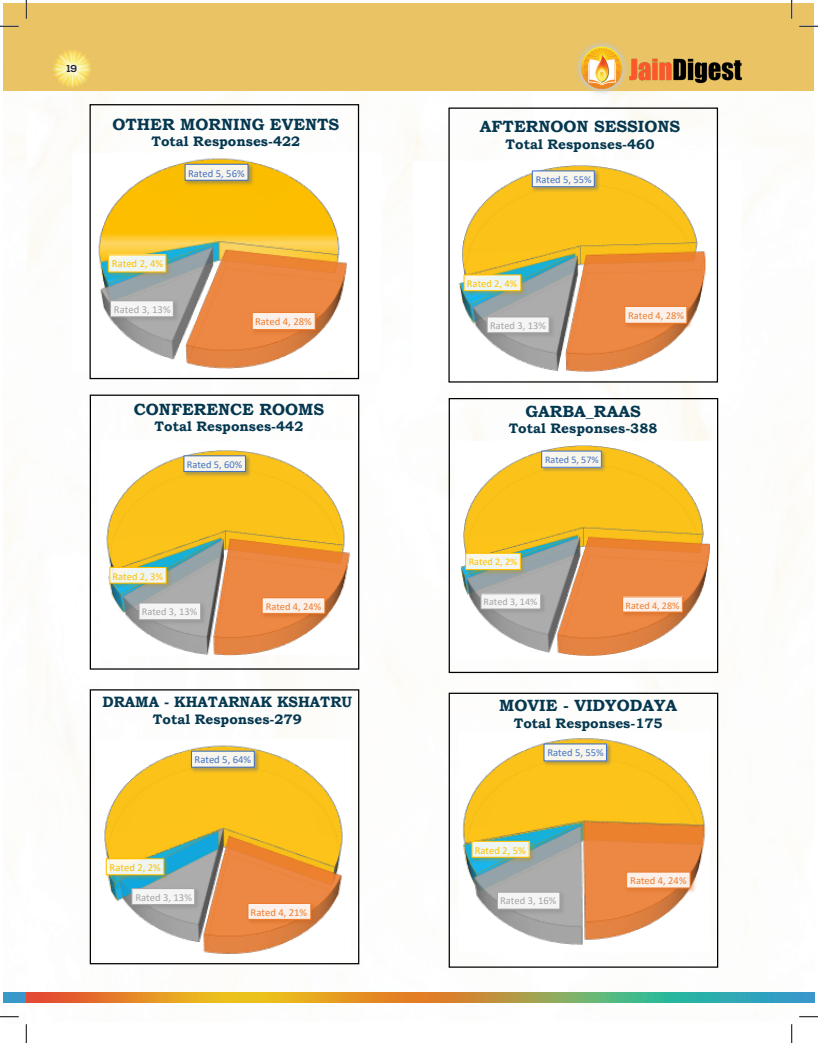
<style>
.page{position:relative;width:818px;height:1043px;background:#fff}
.page>*{position:absolute;margin:0;border:0;box-sizing:border-box;transform-origin:0 0}
.t1{font:700 16.25px "Bookman Old Style";color:#053850}
.t2{font:700 15px "Bookman Old Style";color:#053850;scale:.96 1}
.t3{font:700 13.75px "Bookman Old Style";color:#053850}
.t4{font:10.62px "Calibri";color:#4472c4}
.t5{font:10.62px "Calibri";color:#ed7d31}
.t6{font:10.62px "Calibri";color:#a5a5a5}
.t7{font:10.62px "Calibri";color:#ffc000}
.t8{font:10.5px "Calibri";color:#4472c4}
.t9{font:10.5px "Calibri";color:#ed7d31}
.t10{font:10.5px "Calibri";color:#a5a5a5}
.t11{font:10.5px "Calibri";color:#ffc000}
.t12{font:10.38px "Calibri";color:#4472c4}
.t13{font:10.38px "Calibri";color:#ed7d31}
.t14{font:10.38px "Calibri";color:#a5a5a5}
.t15{font:10.38px "Calibri";color:#ffc000}
.t16{font:10.12px "Calibri";color:#4472c4}
.t17{font:10.12px "Calibri";color:#a5a5a5}
.t18{font:10.12px "Calibri";color:#ed7d31}
.t19{font:10.12px "Calibri";color:#ffc000}
.t20{font:700 10px "Nexa";color:#231f20}
</style>
<div class="page">
<img style="left:26px;top:91px;width:788px;height:946px">
<div style="left:4px;top:4px;width:22px;height:87px;background:#e9c364"></div>
<div style="left:26px;top:4px;width:788px;height:87px;background:#e9c364"></div>
<img style="left:4px;top:992px;width:810px;height:10px">
<img style="left:53px;top:50px;width:38px;height:37px">
<img style="left:575px;top:42px;width:176px;height:55px">
<svg style="left:72px;top:154px;width:309px;height:217px"></svg>
<svg style="left:413px;top:161px;width:328px;height:218px"></svg>
<div style="left:89px;top:104px;width:270px;height:275px;border:1px solid #000"></div>
<div style="left:448px;top:107px;width:270px;height:275px;border:1px solid #000"></div>
<div style="left:90px;top:394px;width:269px;height:275px;border:1px solid #000"></div>
<div style="left:448px;top:398px;width:270px;height:275px;border:1px solid #000"></div>
<svg style="left:99px;top:441px;width:255px;height:214px"></svg>
<svg style="left:454px;top:441px;width:261px;height:217px"></svg>
<div style="left:90px;top:689px;width:269px;height:275px;border:1px solid #000"></div>
<div style="left:448px;top:692px;width:270px;height:275px;border:1px solid #000"></div>
<svg style="left:95px;top:738px;width:255px;height:222px"></svg>
<svg style="left:459px;top:731px;width:250px;height:222px"></svg>
<svg style="left:0;top:25px;width:19px;height:2px"></svg>
<svg style="left:799px;top:25px;width:19px;height:2px"></svg>
<svg style="left:0;top:1016px;width:19px;height:1px"></svg>
<svg style="left:799px;top:1015px;width:19px;height:2px"></svg>
<svg style="left:25px;top:0;width:2px;height:19px"></svg>
<svg style="left:25px;top:1024px;width:2px;height:18px"></svg>
<svg style="left:790px;top:0;width:2px;height:19px"></svg>
<svg style="left:790px;top:1024px;width:2px;height:18px"></svg>
<p class="t20" style="left:67px;top:63px;width:12px">19</p>
<p class="t1" style="left:113px;top:112px;width:228px">OTHER MORNING EVENTS</p>
<p class="t3" style="left:151px;top:132px;width:150px">Total Responses-422</p>
<p class="t4" style="left:188px;top:166px;width:58px">Rated 5, 56%</p>
<p class="t7" style="left:112px;top:256px;width:53px">Rated 2, 4%</p>
<p class="t6" style="left:114px;top:302px;width:58px">Rated 3, 13%</p>
<p class="t5" style="left:255px;top:314px;width:58px">Rated 4, 28%</p>
<p class="t1" style="left:134px;top:397px;width:192px">CONFERENCE ROOMS</p>
<p class="t3" style="left:155px;top:416px;width:150px">Total Responses-442</p>
<p class="t12" style="left:187px;top:457px;width:57px">Rated 5, 60%</p>
<p class="t15" style="left:113px;top:569px;width:52px">Rated 2, 3%</p>
<p class="t14" style="left:142px;top:604px;width:57px">Rated 3, 13%</p>
<p class="t13" style="left:266px;top:599px;width:57px">Rated 4, 24%</p>
<p class="t2" style="left:102px;top:691px;width:262px">DRAMA - KHATARNAK KSHATRU</p>
<p class="t3" style="left:153px;top:709px;width:150px">Total Responses-279</p>
<p class="t4" style="left:194px;top:752px;width:58px">Rated 5, 64%</p>
<p class="t7" style="left:110px;top:860px;width:53px">Rated 2, 2%</p>
<p class="t6" style="left:135px;top:889px;width:58px">Rated 3, 13%</p>
<p class="t5" style="left:250px;top:904px;width:58px">Rated 4, 21%</p>
<p class="t1" style="left:480px;top:115px;width:202px">AFTERNOON SESSIONS</p>
<p class="t3" style="left:505px;top:134px;width:150px">Total Responses-460</p>
<p class="t8" style="left:536px;top:172px;width:57px">Rated 5, 55%</p>
<p class="t11" style="left:467px;top:276px;width:52px">Rated 2, 4%</p>
<p class="t10" style="left:490px;top:318px;width:57px">Rated 3, 13%</p>
<p class="t9" style="left:628px;top:308px;width:57px">Rated 4, 28%</p>
<p class="t1" style="left:525px;top:399px;width:117px">GARBA_RAAS</p>
<p class="t3" style="left:508px;top:418px;width:150px">Total Responses-388</p>
<p class="t16" style="left:545px;top:452px;width:55px">Rated 5, 57%</p>
<p class="t19" style="left:468px;top:554px;width:50px">Rated 2, 2%</p>
<p class="t17" style="left:483px;top:595px;width:55px">Rated 3, 14%</p>
<p class="t18" style="left:625px;top:598px;width:55px">Rated 4, 28%</p>
<p class="t1" style="left:499px;top:694px;width:179px">MOVIE - VIDYODAYA</p>
<p class="t3" style="left:513px;top:713px;width:150px">Total Responses-175</p>
<p class="t4" style="left:547px;top:745px;width:58px">Rated 5, 55%</p>
<p class="t7" style="left:474px;top:842px;width:52px">Rated 2, 5%</p>
<p class="t6" style="left:500px;top:893px;width:58px">Rated 3, 16%</p>
<p class="t5" style="left:630px;top:873px;width:58px">Rated 4, 24%</p>
</div>
